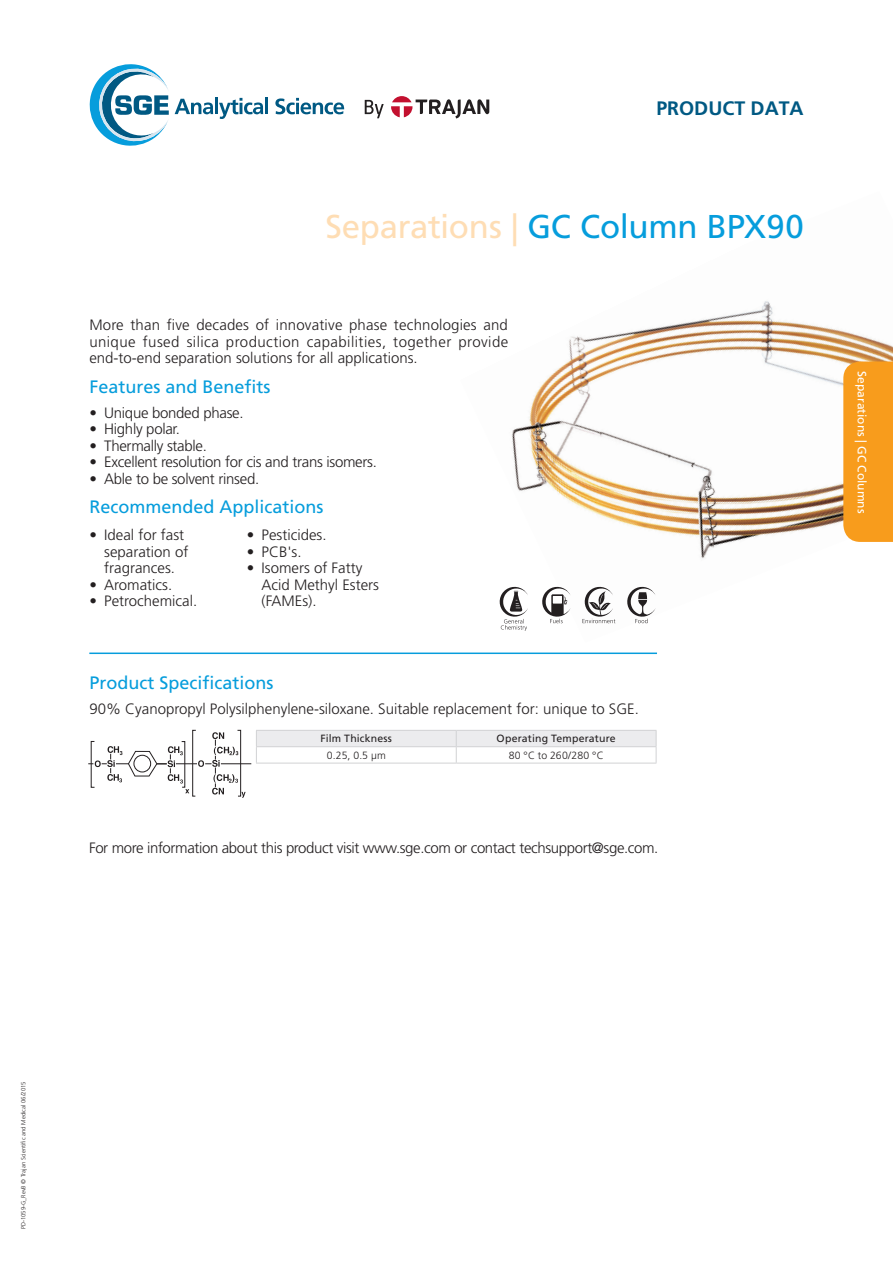
<style>
.page{position:relative;width:893px;height:1263px;background:#fff}
.page>*{position:absolute;margin:0;border:0;box-sizing:border-box;transform-origin:0 0}
.t1{font:33px "Frutiger";letter-spacing:-.01em;color:#069ddc}
.t2{font:700 19.5px "Frutiger";color:#005983}
.t3{font:18px "Frutiger";color:#069ddc}
.t4{font:300 15px/16.5px "Frutiger";color:#231f20}
.t5{font:300 15px "Frutiger";letter-spacing:-.02em;color:#231f20}
.t6{font:300 15px "Frutiger";letter-spacing:-.025em;color:#231f20}
.t7{font:12px "Frutiger";color:#fff}
.t8{font:10.5px "Frutiger";letter-spacing:.015em;color:#231f20}
.t9{font:300 10.5px "Frutiger";letter-spacing:.01em;color:#231f20}
.t10{font:300 6px "Frutiger";color:#231f20}
.s1{color:#feddb4}
</style>
<div class="page">
<img style="left:512px;top:301px;width:381px;height:323px">
<hr style="left:89px;top:652px;width:568px;height:2px;background:#069ddc">
<svg style="left:256px;top:730px;width:401px;height:33px"></svg>
<hr style="left:256px;top:763px;width:200px;height:1px;background:#d1d2d4">
<hr style="left:456px;top:763px;width:200px;height:1px;background:#d1d2d4">
<svg style="left:499px;top:585px;width:29px;height:46px"></svg>
<svg style="left:540px;top:585px;width:31px;height:38px"></svg>
<svg style="left:583px;top:585px;width:32px;height:38px"></svg>
<svg style="left:625px;top:585px;width:31px;height:38px"></svg>
<hr style="left:221px;top:763px;width:30px;height:1px;background:#231f20">
<svg style="left:88px;top:730px;width:158px;height:68px"></svg>
<div style="left:843px;top:361px;width:50px;height:181px;background:#f89c1c"></div>
<svg style="left:89px;top:64px;width:295px;height:82px"></svg>
<svg style="left:391px;top:96px;width:98px;height:22px"></svg>
<p class="t2" style="left:656px;top:97px;width:149px">PRODUCT DATA</p>
<p class="t1" style="left:325px;top:207px;width:480px"><span class="s1">Separations |</span> GC Column BPX90</p>
<p class="t4" style="left:89px;top:317px;width:420px;text-align:justify">More than five decades of innovative phase technologies and unique fused silica production capabilities, together provide end-to-end separation solutions for all applications.</p>
<p class="t3" style="left:89px;top:376px;width:183px">Features and Benefits</p>
<p class="t5" style="left:89px;top:404px;width:156px">• Unique bonded phase.</p>
<p class="t5" style="left:89px;top:421px;width:92px">• Highly polar.</p>
<p class="t5" style="left:89px;top:437px;width:119px">• Thermally stable.</p>
<p class="t5" style="left:89px;top:454px;width:289px">• Excellent resolution for cis and trans isomers.</p>
<p class="t5" style="left:89px;top:470px;width:171px">• Able to be solvent rinsed.</p>
<p class="t3" style="left:89px;top:496px;width:236px">Recommended Applications</p>
<p class="t4" style="left:104px;top:527px;width:86px;text-indent:-15px">• Ideal for fast separation of fragrances.</p>
<p class="t4" style="left:89px;top:576px;width:84px">• Aromatics.</p>
<p class="t4" style="left:89px;top:593px;width:109px">• Petrochemical.</p>
<p class="t4" style="left:247px;top:527px;width:81px">• Pesticides.</p>
<p class="t4" style="left:247px;top:543px;width:56px">• PCB's.</p>
<p class="t4" style="left:262px;top:560px;width:119px;text-indent:-15px">• Isomers of Fatty<br>Acid Methyl Esters (FAMEs).</p>
<p class="t3" style="left:89px;top:672px;width:186px">Product Specifications</p>
<p class="t4" style="left:89px;top:701px;width:551px">90% Cyanopropyl Polysilphenylene-siloxane. Suitable replacement for: unique to SGE.</p>
<p class="t8" style="left:321px;top:733px;width:73px">Film Thickness</p>
<p class="t8" style="left:497px;top:733px;width:121px">Operating Temperature</p>
<p class="t9" style="left:327px;top:749px;width:60px">0.25, 0.5 µm</p>
<p class="t9" style="left:509px;top:749px;width:97px">80 °C to 260/280 °C</p>
<p class="t6" style="left:89px;top:839px;width:571px">For more information about this product visit www.sge.com or contact techsupport@sge.com.</p>
<p class="t7" style="left:869px;top:371px;width:144px;rotate:90deg">Separations | GC Columns</p>
<p class="t10" style="left:20px;top:1229px;width:149px;rotate:-90deg">PD-1059-G_RevB © Trajan Scientific and Medical 06/2015</p>
</div>
